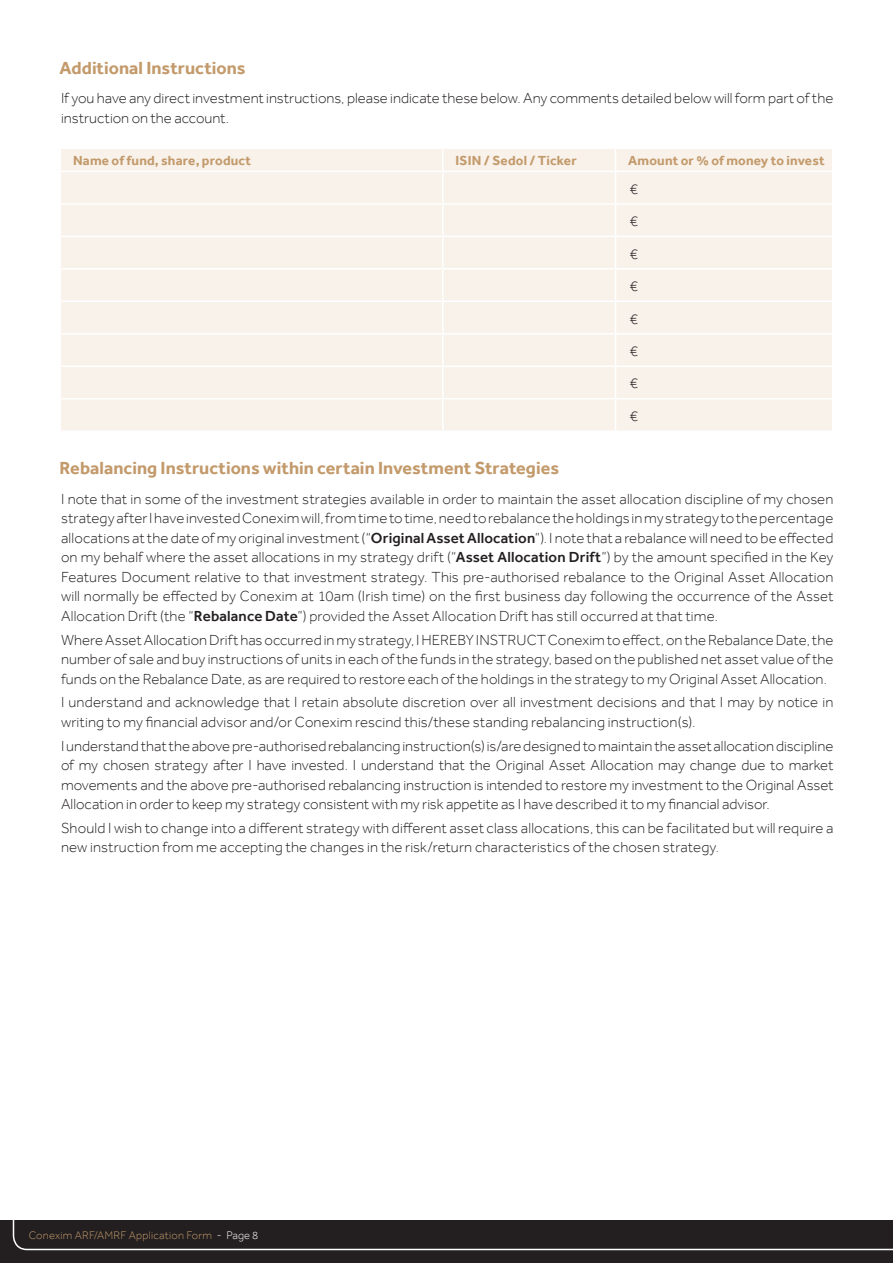
<style>
.page{position:relative;width:893px;height:1263px;background:#fff}
.page>*{position:absolute;margin:0;border:0;box-sizing:border-box;transform-origin:0 0}
._03_BODY{font:700 18px "Effra";color:#c39a6b}
._03_BODY-2{font:300 15px/19.5px "Effra";letter-spacing:.005em;color:#231f20;text-align:justify}
._03_BODY-3{font:700 13.5px "Effra";letter-spacing:.015em;color:#c39a6b}
.t1{font:300 11.25px "Effra";letter-spacing:.02em;color:#c39a6b}
.s1{font-weight:500}
.s2{color:#fff}
</style>
<div class="page">
<div style="left:0;top:1220px;width:893px;height:43px;background:#231f20"></div>
<svg style="left:13px;top:1220px;width:880px;height:30px"></svg>
<div style="left:61px;top:149px;width:771px;height:281px;background:#f8f2eb"></div>
<hr style="left:60px;top:171px;width:383px;height:1px;background:#fff">
<hr style="left:443px;top:171px;width:172px;height:1px;background:#fff">
<hr style="left:615px;top:171px;width:217px;height:1px;background:#fff">
<hr style="left:442px;top:149px;width:2px;height:22px;background:#fff">
<svg style="left:615px;top:149px;width:1px;height:22px"></svg>
<hr style="left:442px;top:172px;width:2px;height:31px;background:#fff">
<hr style="left:615px;top:172px;width:1px;height:31px;background:#fff">
<hr style="left:61px;top:203px;width:382px;height:2px;background:#fff">
<hr style="left:443px;top:203px;width:172px;height:2px;background:#fff">
<hr style="left:442px;top:205px;width:2px;height:31px;background:#fff">
<hr style="left:615px;top:203px;width:218px;height:2px;background:#fff">
<hr style="left:615px;top:205px;width:1px;height:31px;background:#fff">
<hr style="left:61px;top:236px;width:382px;height:1px;background:#fff">
<hr style="left:443px;top:236px;width:172px;height:1px;background:#fff">
<hr style="left:442px;top:237px;width:2px;height:31px;background:#fff">
<hr style="left:615px;top:236px;width:218px;height:1px;background:#fff">
<hr style="left:615px;top:237px;width:1px;height:31px;background:#fff">
<hr style="left:61px;top:268px;width:382px;height:2px;background:#fff">
<hr style="left:443px;top:268px;width:172px;height:2px;background:#fff">
<hr style="left:442px;top:270px;width:2px;height:31px;background:#fff">
<hr style="left:615px;top:268px;width:218px;height:2px;background:#fff">
<hr style="left:615px;top:270px;width:1px;height:31px;background:#fff">
<hr style="left:61px;top:301px;width:382px;height:1px;background:#fff">
<hr style="left:443px;top:301px;width:172px;height:1px;background:#fff">
<hr style="left:442px;top:302px;width:2px;height:31px;background:#fff">
<hr style="left:615px;top:301px;width:218px;height:1px;background:#fff">
<hr style="left:615px;top:302px;width:1px;height:31px;background:#fff">
<hr style="left:61px;top:333px;width:382px;height:1px;background:#fff">
<hr style="left:443px;top:333px;width:172px;height:1px;background:#fff">
<hr style="left:442px;top:334px;width:2px;height:31px;background:#fff">
<hr style="left:615px;top:333px;width:218px;height:1px;background:#fff">
<hr style="left:615px;top:334px;width:1px;height:31px;background:#fff">
<hr style="left:61px;top:365px;width:382px;height:2px;background:#fff">
<hr style="left:443px;top:365px;width:172px;height:2px;background:#fff">
<hr style="left:442px;top:367px;width:2px;height:31px;background:#fff">
<hr style="left:615px;top:365px;width:218px;height:2px;background:#fff">
<hr style="left:615px;top:367px;width:1px;height:31px;background:#fff">
<hr style="left:61px;top:398px;width:382px;height:1px;background:#fff">
<hr style="left:443px;top:398px;width:172px;height:1px;background:#fff">
<hr style="left:442px;top:399px;width:2px;height:31px;background:#fff">
<hr style="left:615px;top:398px;width:218px;height:1px;background:#fff">
<hr style="left:615px;top:399px;width:1px;height:31px;background:#fff">
<p class="_03_BODY" style="left:60px;top:57px;width:187px">Additional Instructions</p>
<p class="_03_BODY-2" style="left:61px;top:88px;width:774px">If you have any direct investment instructions, please indicate these below. Any comments detailed below will form part of the instruction on the account.</p>
<p class="_03_BODY-3" style="left:73px;top:152px;width:180px">Name of fund, share, product</p>
<p class="_03_BODY-3" style="left:456px;top:152px;width:123px">ISIN / Sedol / Ticker</p>
<p class="_03_BODY-3" style="left:628px;top:152px;width:198px">Amount or % of money to invest</p>
<p class="_03_BODY-2" style="left:630px;top:179px;width:10px">€</p>
<p class="_03_BODY-2" style="left:630px;top:211px;width:10px">€</p>
<p class="_03_BODY-2" style="left:630px;top:244px;width:10px">€</p>
<p class="_03_BODY-2" style="left:630px;top:276px;width:10px">€</p>
<p class="_03_BODY-2" style="left:630px;top:309px;width:10px">€</p>
<p class="_03_BODY-2" style="left:630px;top:341px;width:10px">€</p>
<p class="_03_BODY-2" style="left:630px;top:374px;width:10px">€</p>
<p class="_03_BODY-2" style="left:630px;top:406px;width:10px">€</p>
<p class="_03_BODY" style="left:60px;top:457px;width:501px">Rebalancing Instructions within certain Investment Strategies</p>
<p class="_03_BODY-2" style="left:61px;top:489px;width:774px">I note that in some of the investment strategies available in order to maintain the asset allocation discipline of my chosen strategy after I have invested Conexim will, from time to time, need to rebalance the holdings in my strategy to the percentage allocations at the date of my original investment (“<span class="s1">Original Asset Allocation</span>”). I note that a rebalancewill need tobe effected on my behalf where the asset allocations in my strategy drift (“<span class="s1">Asset Allocation Drift</span>”) by the amount specified in the Key Features Document relative to that investment strategy. This pre-authorised rebalance to the Original Asset Allocation will normally be effected by Conexim at 10am (Irish time) on the first business day following the occurrence of the Asset Allocation Drift (the “<span class="s1">Rebalance Date</span>”) provided the Asset Allocation Drift has still occurred at that time.</p>
<p class="_03_BODY-2" style="left:61px;top:630px;width:774px">WhereAssetAllocationDrifthasoccurredinmy strategy, IHEREBYINSTRUCTConeximtoeffect,ontheRebalanceDate,the number of sale and buy instructions of units in each of the funds in the strategy, based on the published net asset value of the funds on the Rebalance Date, as are required to restore each of the holdings in the strategy to my Original Asset Allocation.</p>
<p class="_03_BODY-2" style="left:61px;top:692px;width:774px">I understand and acknowledge that I retain absolute discretion over all investment decisions and that I may by notice in writing to my financial advisor and/or Conexim rescind this/these standing rebalancing instruction(s).</p>
<p class="_03_BODY-2" style="left:61px;top:736px;width:774px">I understand that the above pre-authorised rebalancing instruction(s) is/are designed to maintain the asset allocation discipline of my chosen strategy after I have invested. I understand that the Original Asset Allocation may change due to market movements and the above pre-authorised rebalancing instruction is intended to restore my investment to the Original Asset Allocation in order to keep my strategy consistent with my risk appetite as I have described it to my financial advisor.</p>
<p class="_03_BODY-2" style="left:61px;top:818px;width:774px">Should I wish to change into a different strategy with different asset class allocations, this can be facilitated but will require a new instruction from me accepting the changes in the risk/return characteristics of the chosen strategy.</p>
<p class="t1" style="left:29px;top:1229px;width:231px">Conexim ARF/AMRF Application Form <span class="s2">- Page 8</span></p>
</div>
